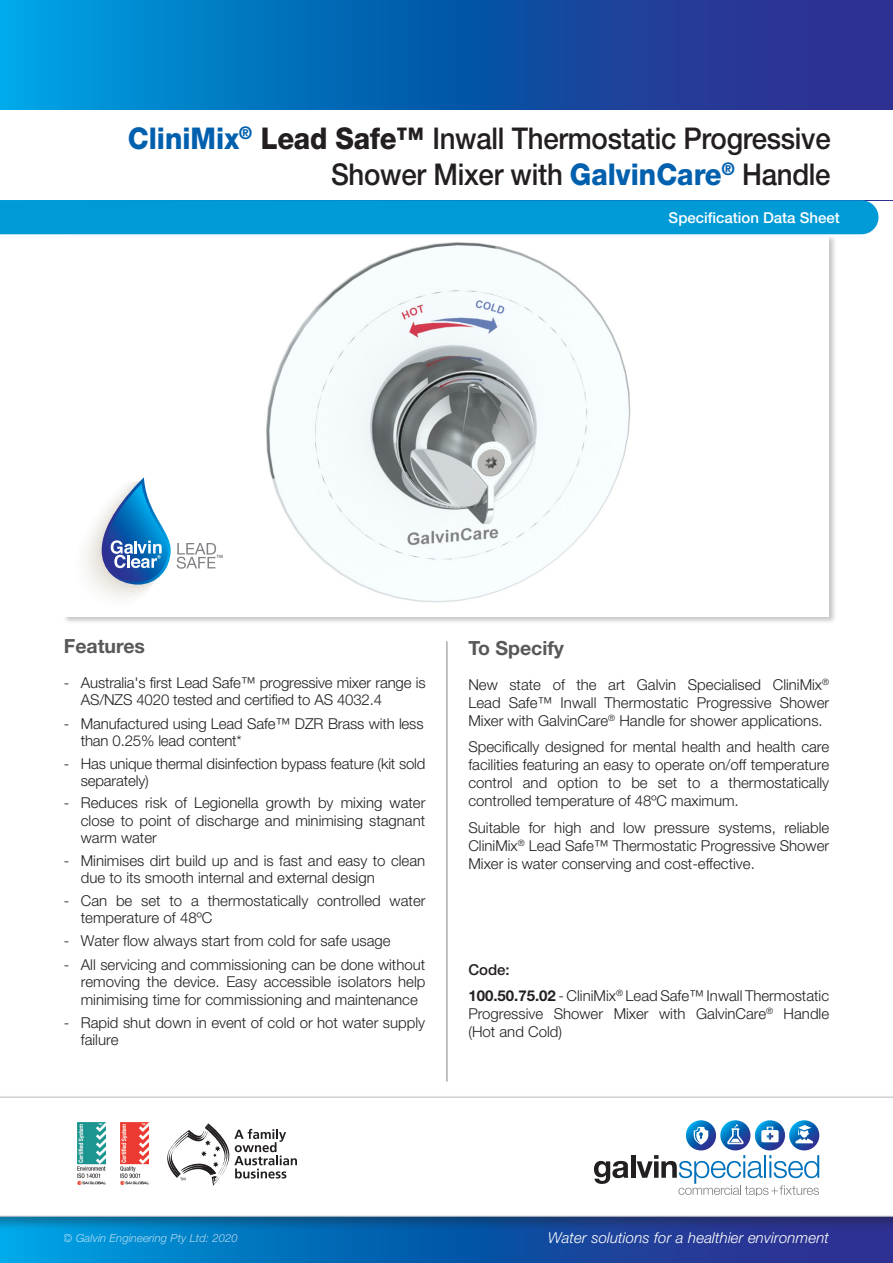
<style>
.page{position:relative;width:893px;height:1263px;background:#fff}
.page>*{position:absolute;margin:0;border:0;box-sizing:border-box;transform-origin:0 0}
.GE_DataSheet_Heading{font:500 30px/36px "Helvetica Neue LT Std";letter-spacing:-.01em;color:#231f20;text-align:right;scale:.92 1}
.GE_Sideways_Headers{font:700 19.5px "Helvetica Neue LT Std";color:#57585a}
.GE_Main_Copy_-_No_Bu{font:300 15px/18px "Helvetica Neue LT Std";color:#231f20;text-align:justify}
.t1{font:italic 300 15px "Helvetica Neue LT Std";letter-spacing:.01em;color:#fff}
.t2{font:500 15px "Helvetica Neue LT Std";color:#fff}
.GE_Main_Copy_-_No_Bu-2{font:500 15px "Helvetica Neue LT Std";color:#231f20}
.t3{font:italic 300 11.25px "Helvetica Neue LT Std";letter-spacing:.01em;color:#fff}
.t4{font:700 4.35px "Helvetica Neue LT Pro";color:#808385}
.s1{font-weight:800;color:#0160ae}
.s2{font-weight:800}
.s3{font-weight:700}
</style>
<div class="page">
<svg style="left:0;top:1231px;width:893px;height:32px;background:#0f5eaf"></svg>
<div style="left:0;top:1095px;width:893px;height:136px;background:#231f20;opacity:.35"></div>
<svg style="left:0;top:1097px;width:893px;height:119px"></svg>
<svg style="left:0;top:0;width:893px;height:110px;background:#0f5eaf"></svg>
<div style="left:0;top:200px;width:878px;height:34px;background:#009bd6"></div>
<svg style="left:594px;top:1161px;width:34px;height:23px"></svg>
<hr style="left:631px;top:1155px;width:4px;height:23px;background:#231f20">
<svg style="left:637px;top:1120px;width:184px;height:76px"></svg>
<svg style="left:167px;top:1123px;width:130px;height:63px"></svg>
<img style="left:121px;top:1123px;width:28px;height:62px">
<img style="left:78px;top:1123px;width:27px;height:61px">
<div style="left:62px;top:234px;width:775px;height:390px;background:#231f20;opacity:.25"></div>
<div style="left:64px;top:236px;width:765px;height:381px;background:#fff"></div>
<img style="left:266px;top:242px;width:365px;height:361px">
<hr style="left:446px;top:641px;width:1px;height:440px;background:#808285">
<svg style="left:85px;top:477px;width:86px;height:121px"></svg>
<svg style="left:177px;top:543px;width:39px;height:26px"></svg>
<p class="GE_DataSheet_Heading" style="left:128px;top:120px;width:765px"><span class="s1">CliniMix</span><sup>®</sup> <span class="s2">Lead Safe™</span> Inwall Thermostatic Progressive<br>Shower Mixer with <span class="s1">GalvinCare</span><sup>®</sup> Handle</p>
<p class="t2" style="left:669px;top:208px;width:173px">Specification Data Sheet</p>
<p class="t4" style="left:217px;top:554px;width:8px">TM</p>
<p class="GE_Sideways_Headers" style="left:64px;top:634px;width:83px">Features</p>
<p class="GE_Main_Copy_-_No_Bu" style="left:81px;top:674px;width:346px;line-height:17px;text-indent:-17px">- Australia's first Lead Safe™ progressive mixer range is<br>AS/NZS 4020 tested and certified to AS 4032.4</p>
<p class="GE_Main_Copy_-_No_Bu" style="left:81px;top:715px;width:344px;line-height:17px;text-indent:-17px">- Manufactured using Lead Safe™ DZR Brass with less than 0.25% lead content*</p>
<p class="GE_Main_Copy_-_No_Bu" style="left:81px;top:755px;width:346px;line-height:17px;text-indent:-17px">- Has unique thermal disinfection bypass feature (kit sold separately)</p>
<p class="GE_Main_Copy_-_No_Bu" style="left:81px;top:794px;width:346px;line-height:17.1px;text-indent:-17px">- Reduces risk of Legionella growth by mixing water close to point of discharge and minimising stagnant warm water</p>
<p class="GE_Main_Copy_-_No_Bu" style="left:81px;top:852px;width:346px;line-height:17px;text-indent:-17px">- Minimises dirt build up and is fast and easy to clean due to its smooth internal and external design</p>
<p class="GE_Main_Copy_-_No_Bu" style="left:81px;top:892px;width:346px;line-height:17px;text-indent:-17px">- Can be set to a thermostatically controlled water temperature of 48ºC</p>
<p class="GE_Main_Copy_-_No_Bu" style="left:64px;top:932px;width:328px">- Water flow always start from cold for safe usage</p>
<p class="GE_Main_Copy_-_No_Bu" style="left:81px;top:955px;width:346px;line-height:17.4px;text-indent:-17px">- All servicing and commissioning can be done without removing the device. Easy accessible isolators help minimising time for commissioning and maintenance</p>
<p class="GE_Main_Copy_-_No_Bu" style="left:81px;top:1014px;width:346px;line-height:17px;text-indent:-17px">- Rapid shut down in event of cold or hot water supply failure</p>
<p class="GE_Sideways_Headers" style="left:468px;top:636px;width:97px">To Specify</p>
<p class="GE_Main_Copy_-_No_Bu" style="left:468px;top:675px;width:362px">New state of the art Galvin Specialised CliniMix<sup>® </sup>Lead Safe™ Inwall Thermostatic Progressive Shower Mixer with GalvinCare<sup>®</sup> Handle for shower applications.</p>
<p class="GE_Main_Copy_-_No_Bu" style="left:468px;top:738px;width:362px">Specifically designed for mental health and health care facilities featuring an easy to operate on/off temperature control and option to be set to a thermostatically controlled temperature of 48ºC maximum.</p>
<p class="GE_Main_Copy_-_No_Bu" style="left:468px;top:818px;width:362px">Suitable for high and low pressure systems, reliable CliniMix<sup>®</sup> Lead Safe™ Thermostatic Progressive Shower Mixer is water conserving and cost-effective.</p>
<p class="GE_Main_Copy_-_No_Bu-2" style="left:468px;top:960px;width:43px">Code:</p>
<p class="GE_Main_Copy_-_No_Bu" style="left:468px;top:987px;width:362px"><span class="s3">100.50.75.02</span> - CliniMix<sup>®</sup> Lead Safe™ Inwall Thermostatic Progressive Shower Mixer with GalvinCare<sup>®</sup> Handle (Hot and Cold)</p>
<p class="t3" style="left:64px;top:1231px;width:176px">© Galvin Engineering Pty Ltd: 2020</p>
<p class="t1" style="left:548px;top:1229px;width:282px">Water solutions for a healthier environment</p>
</div>
